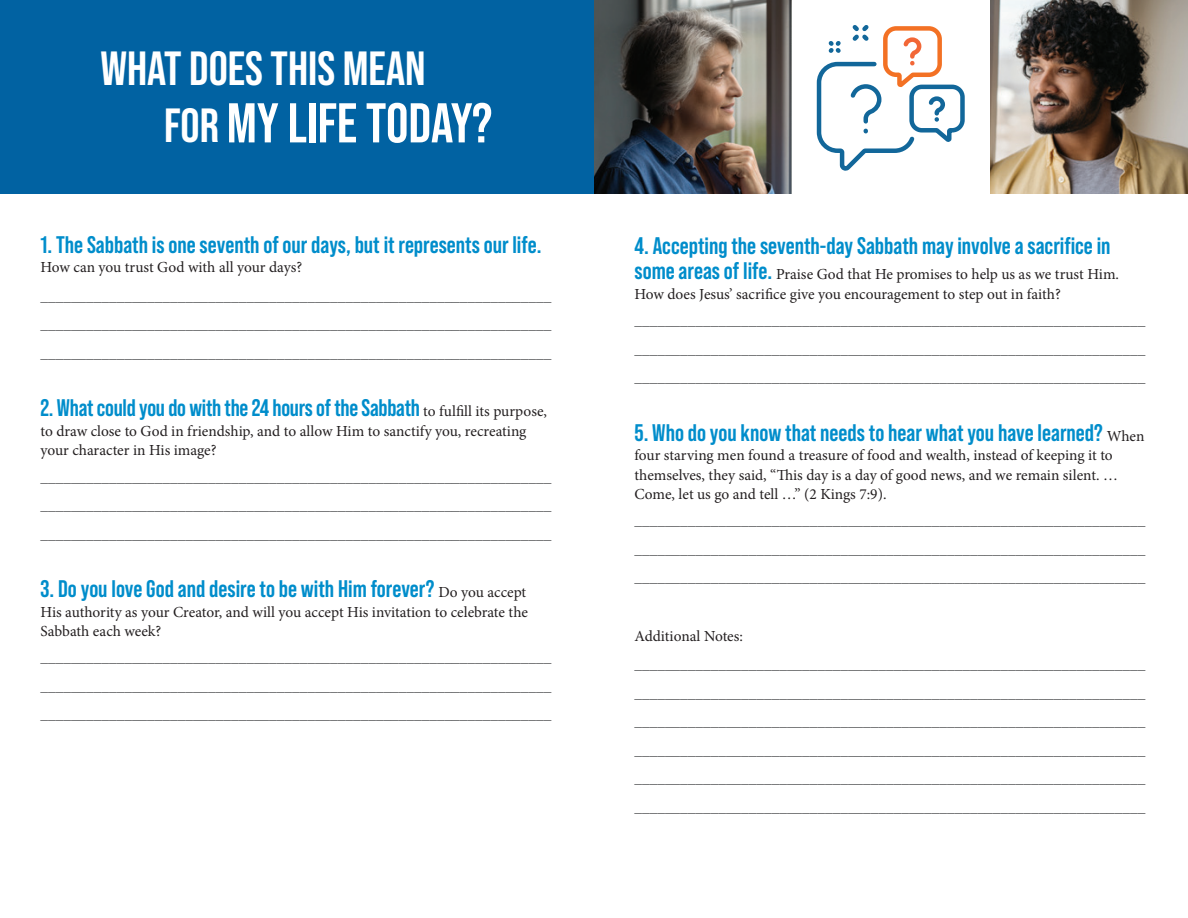
<style>
.page{position:relative;width:1188px;height:918px;background:#fff}
.page>*{position:absolute;margin:0;border:0;box-sizing:border-box;transform-origin:0 0}
.t1{font:700 55.95px "Bebas Neue Pro";color:#fff}
.t2{font:700 48px "Bebas Neue Pro";color:#fff}
.Questions{font:700 24px "Bebas Neue Pro";color:#008dcb}
.Verses{font:700 24px "Bebas Neue Pro";color:#008dcb}
.t3{font:15.3px "Minion Pro";color:#57585a}
.Questions-2{font:15.3px/19.5px "Minion Pro";letter-spacing:-.005em;color:#231f20}
.Verses-2{font:15.3px "Minion Pro";color:#231f20}
.s1{font-size:48px}
.s2{font-family:"Minion Pro";font-weight:400;font-size:15.3px;color:#231f20}
.s3{font-family:"Bebas Neue Pro";font-weight:700;font-size:24px;color:#008dcb}
</style>
<div class="page">
<div style="left:0;top:0;width:594px;height:193px;background:#0162a2"></div>
<img style="left:594px;top:0;width:198px;height:194px">
<img style="left:990px;top:0;width:198px;height:193px">
<svg style="left:817px;top:25px;width:148px;height:146px"></svg>
<p class="t2" style="left:100px;top:41px;width:327px">WHAT DOES THIS MEAN</p>
<p class="t1" style="left:164px;top:91px;width:330px"><span class="s1">FOR</span> MY LIFE TODAY?</p>
<p class="Verses" style="left:40px;top:231px;width:503px">1. The Sabbath is one seventh of our days, but it represents our life.</p>
<p class="Verses-2" style="left:40px;top:257px;width:263px">How can you trust God with all your days?</p>
<p class="t3" style="left:40px;top:286px;width:513px">___________________________________________________________________</p>
<p class="t3" style="left:40px;top:314px;width:513px">___________________________________________________________________</p>
<p class="t3" style="left:40px;top:343px;width:513px">___________________________________________________________________</p>
<p class="Questions" style="left:40px;top:394px;width:508px">2. What could you do with the 24 hours of the Sabbath <span class="s2">to fulfill its purpose,</span></p>
<p class="Questions-2" style="left:40px;top:421px;width:487px">to draw close to God in friendship, and to allow Him to sanctify you, recreating your character in His image?</p>
<p class="t3" style="left:40px;top:466px;width:513px">___________________________________________________________________</p>
<p class="t3" style="left:40px;top:495px;width:513px">___________________________________________________________________</p>
<p class="t3" style="left:40px;top:523px;width:513px">___________________________________________________________________</p>
<p class="Questions" style="left:40px;top:575px;width:487px">3. Do you love God and desire to be with Him forever? <span class="s2">Do you accept</span></p>
<p class="Questions-2" style="left:40px;top:602px;width:489px">His authority as your Creator, and will you accept His invitation to celebrate the<br>Sabbath each week?</p>
<p class="t3" style="left:40px;top:647px;width:513px">___________________________________________________________________</p>
<p class="t3" style="left:40px;top:676px;width:513px">___________________________________________________________________</p>
<p class="t3" style="left:40px;top:704px;width:513px">___________________________________________________________________</p>
<p class="Questions" style="left:634px;top:232px;width:478px">4. Accepting the seventh-day Sabbath may involve a sacrifice in</p>
<p class="Questions-2" style="left:634px;top:265px;width:486px"><span class="s3">some areas of life.</span> Praise God that He promises to help us as we trust Him.<br>How does Jesus’ sacrifice give you encouragement to step out in faith?</p>
<p class="t3" style="left:634px;top:310px;width:513px">___________________________________________________________________</p>
<p class="t3" style="left:634px;top:338px;width:513px">___________________________________________________________________</p>
<p class="t3" style="left:634px;top:367px;width:513px">___________________________________________________________________</p>
<p class="Questions" style="left:634px;top:419px;width:512px">5. Who do you know that needs to hear what you have learned? <span class="s2">When</span></p>
<p class="Questions-2" style="left:635px;top:446px;width:485px">four starving men found a treasure of food and wealth, instead of keeping it to themselves, they said, “This day is a day of good news, and we remain silent. …<br>Come, let us go and tell …” (2 Kings 7:9).</p>
<p class="t3" style="left:635px;top:510px;width:513px">___________________________________________________________________</p>
<p class="t3" style="left:635px;top:539px;width:513px">___________________________________________________________________</p>
<p class="t3" style="left:635px;top:567px;width:513px">___________________________________________________________________</p>
<p class="Verses-2" style="left:635px;top:626px;width:110px">Additional Notes:</p>
<p class="t3" style="left:635px;top:654px;width:513px">___________________________________________________________________</p>
<p class="t3" style="left:635px;top:683px;width:513px">___________________________________________________________________</p>
<p class="t3" style="left:635px;top:711px;width:513px">___________________________________________________________________</p>
<p class="t3" style="left:635px;top:740px;width:513px">___________________________________________________________________</p>
<p class="t3" style="left:635px;top:768px;width:513px">___________________________________________________________________</p>
<p class="t3" style="left:635px;top:797px;width:513px">___________________________________________________________________</p>
</div>
